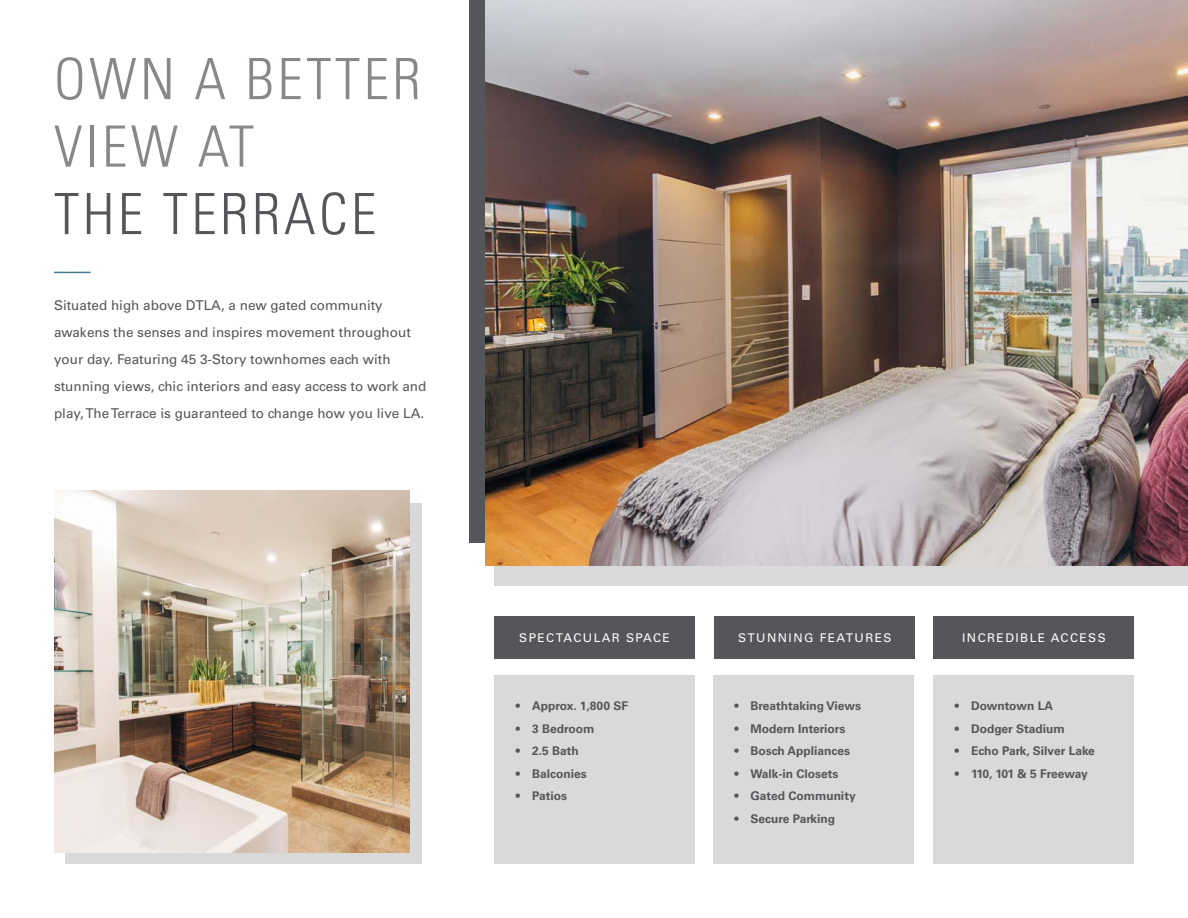
<style>
.page{position:relative;width:1188px;height:918px;background:#fff}
.page>*{position:absolute;margin:0;border:0;box-sizing:border-box;transform-origin:0 0}
.t1{font:300 condensed 57px/67.5px "Univers";letter-spacing:.06em;color:#8a878a}
.t2{font:13.5px/27px "Univers";color:#555659}
.t3{font:700 12px "Univers";color:#555659}
.t4{font:12px "Univers";letter-spacing:.12em;color:#fff}
.t5{font:700 12px "Univers";letter-spacing:-.025em;color:#555659}
.s1{color:#555659}
</style>
<div class="page">
<div style="left:495px;top:0;width:693px;height:585px;background:#dad9da"></div>
<hr style="left:1187px;top:585px;width:1px;height:333px;background:#14657f">
<div style="left:469px;top:0;width:702px;height:542px;background:#555659"></div>
<div style="left:65px;top:504px;width:357px;height:360px;background:#dad9da"></div>
<hr style="left:54px;top:272px;width:37px;height:1px;background:#477a92">
<img style="left:54px;top:490px;width:355px;height:362px">
<div style="left:495px;top:675px;width:200px;height:189px;background:#dad9da"></div>
<div style="left:495px;top:616px;width:200px;height:42px;background:#555659"></div>
<div style="left:714px;top:675px;width:200px;height:189px;background:#dad9da"></div>
<div style="left:715px;top:616px;width:200px;height:42px;background:#555659"></div>
<div style="left:934px;top:675px;width:200px;height:189px;background:#dad9da"></div>
<div style="left:934px;top:616px;width:200px;height:42px;background:#555659"></div>
<img style="left:485px;top:0;width:703px;height:565px">
<p class="t1" style="left:54px;top:45px;width:368px">OWN A BETTER<br>VIEW AT<br><span class="s1">THE TERRACE</span></p>
<p class="t2" style="left:54px;top:291px;width:374px">Situated high above DTLA, a new gated community awakens the senses and inspires movement throughout your day. Featuring 45 3-Story townhomes each with stunning views, chic interiors and easy access to work and play, The Terrace is guaranteed to change how you live LA.</p>
<p class="t4" style="left:519px;top:630px;width:152px">SPECTACULAR SPACE</p>
<p class="t3" style="left:516px;top:699px;width:114px">• Approx. 1,800 SF</p>
<p class="t3" style="left:516px;top:722px;width:80px">• 3 Bedroom</p>
<p class="t3" style="left:516px;top:744px;width:64px">• 2.5 Bath</p>
<p class="t3" style="left:516px;top:767px;width:72px">• Balconies</p>
<p class="t3" style="left:516px;top:789px;width:53px">• Patios</p>
<p class="t4" style="left:738px;top:630px;width:155px">STUNNING FEATURES</p>
<p class="t3" style="left:734px;top:699px;width:128px">• Breathtaking Views</p>
<p class="t3" style="left:734px;top:722px;width:113px">• Modern Interiors</p>
<p class="t3" style="left:734px;top:744px;width:117px">• Bosch Appliances</p>
<p class="t3" style="left:734px;top:767px;width:106px">• Walk-in Closets</p>
<p class="t3" style="left:734px;top:789px;width:123px">• Gated Community</p>
<p class="t3" style="left:734px;top:812px;width:102px">• Secure Parking</p>
<p class="t4" style="left:962px;top:630px;width:145px">INCREDIBLE ACCESS</p>
<p class="t3" style="left:955px;top:699px;width:100px">• Downtown LA</p>
<p class="t3" style="left:955px;top:722px;width:111px">• Dodger Stadium</p>
<p class="t3" style="left:955px;top:744px;width:142px">• Echo Park, Silver Lake</p>
<p class="t5" style="left:955px;top:767px;width:135px">• 110, 101 &amp; 5 Freeway</p>
</div>
